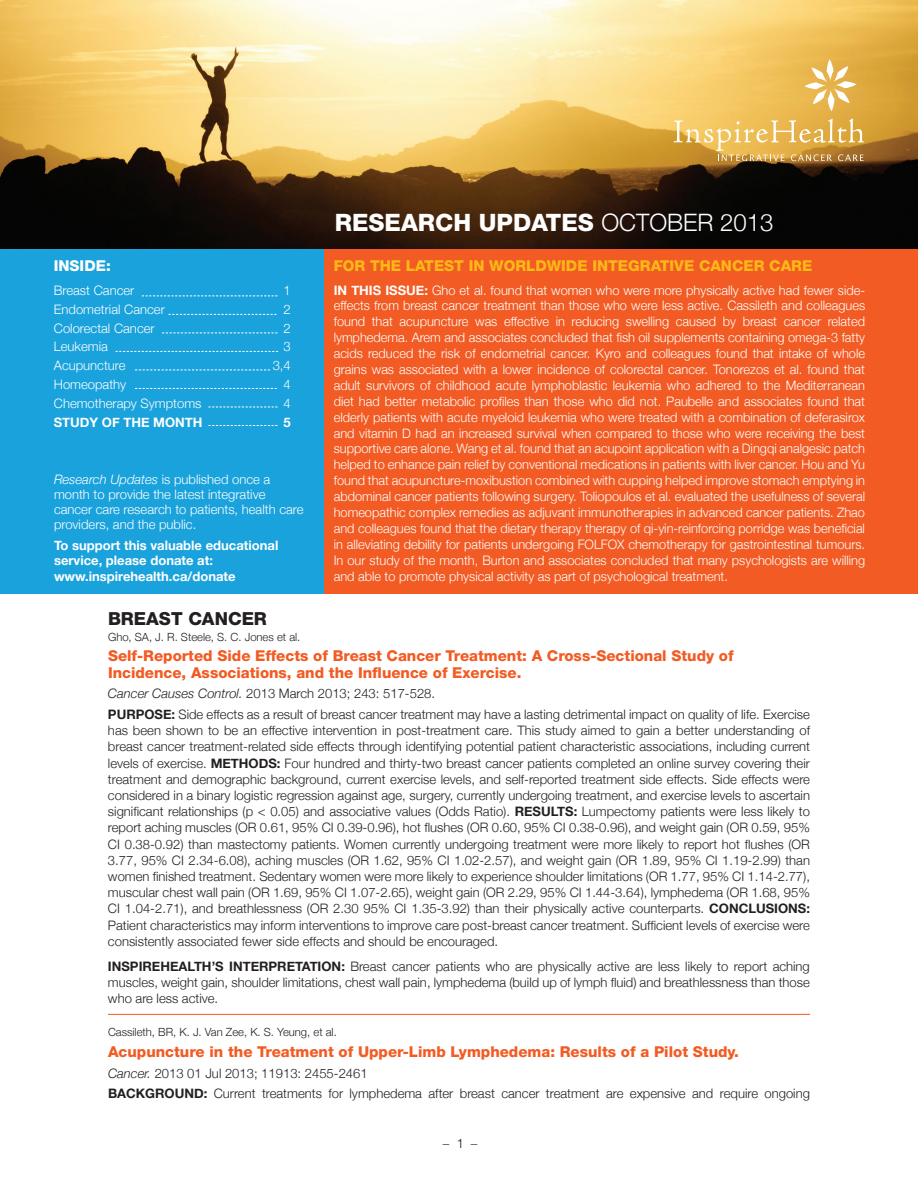
<style>
.page{position:relative;width:918px;height:1188px;background:#fff}
.page>*{position:absolute;margin:0;border:0;box-sizing:border-box;transform-origin:0 0}
.t1{font:800 24px "Helvetica Neue";color:#fff}
.t2{font:800 18px "Helvetica Neue";color:#231f20}
.t3{font:800 15px/16.2px "Helvetica Neue";color:#f25b23}
.t4{font:800 15px "Helvetica Neue";color:#fcb818}
.t5{font:800 15px "Helvetica Neue";color:#fff}
.t6{font:300 13.05px/16.2px "Helvetica Neue";color:#231f20}
.t7{font:300 13.05px/15.9px "Helvetica Neue";color:#fff;text-align:justify}
.t8{font:700 13.05px/15px "Helvetica Neue";color:#fff}
.t9{font:300 13.05px "Helvetica";color:#231f20}
.t10{font:300 11.25px "Helvetica Neue";color:#231f20}
.s1{font-style:italic}
.s2{font-weight:300}
.s3{font-weight:700}
</style>
<div class="page">
<img style="left:0;top:0;width:918px;height:250px">
<div style="left:324px;top:250px;width:594px;height:344px;background:#f25b23"></div>
<div style="left:0;top:250px;width:324px;height:344px;background:#1aa2dc"></div>
<svg style="left:804px;top:59px;width:53px;height:52px"></svg>
<svg style="left:673px;top:118px;width:191px;height:43px;background:#e1b55e"></svg>
<svg style="left:135px;top:370px;width:135px;height:1px"></svg>
<svg style="left:135px;top:388px;width:142px;height:1px"></svg>
<hr style="left:108px;top:1014px;width:702px;height:1px;background:#f25b23">
<svg style="left:116px;top:351px;width:162px;height:1px"></svg>
<svg style="left:142px;top:296px;width:135px;height:1px"></svg>
<svg style="left:168px;top:314px;width:108px;height:1px"></svg>
<svg style="left:162px;top:333px;width:115px;height:1px"></svg>
<svg style="left:208px;top:407px;width:69px;height:1px"></svg>
<svg style="left:208px;top:425px;width:69px;height:1px"></svg>
<p class="t5" style="left:54px;top:257px;width:58px">INSIDE:</p>
<p class="t7" style="left:54px;top:282px;width:82px">Breast Cancer</p>
<p class="t7" style="left:284px;top:282px;width:9px">1</p>
<p class="t7" style="left:54px;top:301px;width:112px">Endometrial Cancer</p>
<p class="t7" style="left:284px;top:301px;width:9px">2</p>
<p class="t7" style="left:54px;top:319px;width:102px">Colorectal Cancer</p>
<p class="t7" style="left:284px;top:319px;width:9px">2</p>
<p class="t7" style="left:54px;top:338px;width:56px">Leukemia</p>
<p class="t7" style="left:284px;top:338px;width:9px">3</p>
<p class="t7" style="left:54px;top:357px;width:73px">Acupuncture</p>
<p class="t7" style="left:273px;top:357px;width:20px">3,4</p>
<p class="t7" style="left:54px;top:376px;width:74px">Homeopathy</p>
<p class="t7" style="left:284px;top:376px;width:9px">4</p>
<p class="t7" style="left:54px;top:394px;width:149px">Chemotherapy Symptoms</p>
<p class="t7" style="left:284px;top:394px;width:9px">4</p>
<p class="t8" style="left:54px;top:415px;width:150px">STUDY OF THE MONTH</p>
<p class="t8" style="left:284px;top:415px;width:9px">5</p>
<p class="t7" style="left:54px;top:471px;width:251px;line-height:15px;text-align:left"><span class="s1">Research Updates</span> is published once a month to provide the latest integrative cancer care research to patients, health care providers, and the public.</p>
<p class="t8" style="left:54px;top:538px;width:226px">To support this valuable educational service, please donate at:</p>
<p class="t8" style="left:54px;top:570px;width:183px">www.inspirehealth.ca/donate</p>
<h1 class="t1" style="left:335px;top:208px;width:440px">RESEARCH UPDATES <span class="s2">OCTOBER 2013</span></h1>
<p class="t4" style="left:334px;top:257px;width:480px">FOR THE LATEST IN WORLDWIDE INTEGRATIVE CANCER CARE</p>
<p class="t7" style="left:334px;top:281px;width:533px"><span class="s3">IN THIS ISSUE:</span> Gho et al. found that women who were more physically active had fewer side&shy;effects from breast cancer treatment than those who were less active. Cassileth and colleagues found that acupuncture was effective in reducing swelling caused by breast cancer related lymphedema. Arem and associates concluded that fish oil supplements containing omega-3 fatty acids reduced the risk of endometrial cancer. Kyro and colleagues found that intake of whole grains was associated with a lower incidence of colorectal cancer. Tonorezos et al. found that adult survivors of childhood acute lymphoblastic leukemia who adhered to the Mediterranean diet had better metabolic profiles than those who did not. Paubelle and associates found that elderly patients with acute myeloid leukemia who were treated with a combination of deferasirox and vitamin D had an increased survival when compared to those who were receiving the best supportive care alone. Wang et al. found that an acupoint application with a Dingqi analgesic patch helped to enhance pain relief by conventional medications in patients with liver cancer. Hou and Yu found that acupuncture-moxibustion combined with cupping helped improve stomach emptying in abdominal cancer patients following surgery. Toliopoulos et al. evaluated the usefulness of several homeopathic complex remedies as adjuvant immunotherapies in advanced cancer patients. Zhao and colleagues found that the dietary therapy therapy of qi-yin-reinforcing porridge was beneficial in alleviating debility for patients undergoing FOLFOX chemotherapy for gastrointestinal tumours.<br>In our study of the month, Burton and associates concluded that many psychologists are willing and able to promote physical activity as part of psychological treatment.</p>
<h2 class="t2" style="left:108px;top:607px;width:160px">BREAST CANCER</h2>
<p class="t10" style="left:108px;top:628px;width:194px">Gho, SA, J. R. Steele, S. C. Jones et al.</p>
<p class="t3" style="left:108px;top:648px;width:627px">Self-Reported Side Effects of Breast Cancer Treatment: A Cross-Sectional Study of<br>Incidence, Associations, and the Influence of Exercise.</p>
<p class="t6" style="left:108px;top:683px;width:703px;line-height:20.7px"><span class="s1">Cancer Causes Control.</span> 2013 March 2013; 243: 517-528.<br><span class="s3">PURPOSE:</span> Side effects as a result of breast cancer treatment may have a lasting detrimental impact on quality of life. Exercise</p>
<p class="t6" style="left:108px;top:722px;width:704px;text-align:justify">has been shown to be an effective intervention in post-treatment care. This study aimed to gain a better understanding of breast cancer treatment-related side effects through identifying potential patient characteristic associations, including current levels of exercise. <span class="s3">METHODS:</span> Four hundred and thirty-two breast cancer patients completed an online survey covering their treatment and demographic background, current exercise levels, and self-reported treatment side effects. Side effects were considered in a binary logistic regression against age, surgery, currently undergoing treatment, and exercise levels to ascertain significant relationships (p &lt; 0.05) and associative values (Odds Ratio). <span class="s3">RESULTS:</span> Lumpectomy patients were less likely to report aching muscles (OR 0.61, 95% CI 0.39-0.96), hot flushes (OR 0.60, 95% CI 0.38-0.96), and weight gain (OR 0.59, 95% CI 0.38-0.92) than mastectomy patients. Women currently undergoing treatment were more likely to report hot flushes (OR 3.77, 95% CI 2.34-6.08), aching muscles (OR 1.62, 95% CI 1.02-2.57), and weight gain (OR 1.89, 95% CI 1.19-2.99) than women finished treatment. Sedentary women were more likely to experience shoulder limitations (OR 1.77, 95% CI 1.14-2.77), muscular chest wall pain (OR 1.69, 95% CI 1.07-2.65), weight gain (OR 2.29, 95% CI 1.44-3.64), lymphedema (OR 1.68, 95% CI 1.04-2.71), and breathlessness (OR 2.30 95% CI 1.35-3.92) than their physically active counterparts. <span class="s3">CONCLUSIONS:<br></span>Patient characteristics may inform interventions to improve care post-breast cancer treatment. Sufficient levels of exercise were consistently associated fewer side effects and should be encouraged.</p>
<p class="t6" style="left:108px;top:957px;width:703px;text-align:justify"><span class="s3">INSPIREHEALTH’S INTERPRETATION:</span> Breast cancer patients who are physically active are less likely to report aching muscles, weight gain, shoulder limitations, chest wall pain, lymphedema (build up of lymph fluid) and breathlessness than those who are less active.</p>
<p class="t10" style="left:108px;top:1023px;width:230px">Cassileth, BR, K. J. Van Zee, K. S. Yeung, et al.</p>
<p class="t3" style="left:108px;top:1043px;width:633px">Acupuncture in the Treatment of Upper-Limb Lymphedema: Results of a Pilot Study.</p>
<p class="t6" style="left:108px;top:1062px;width:703px;line-height:20.7px"><span class="s1">Cancer.</span> 2013 01 Jul 2013; 11913: 2455-2461<br><span class="s3">BACKGROUND:</span> Current treatments for lymphedema after breast cancer treatment are expensive and require ongoing</p>
<p class="t9" style="left:443px;top:1133px;width:36px">– 1 –</p>
</div>
